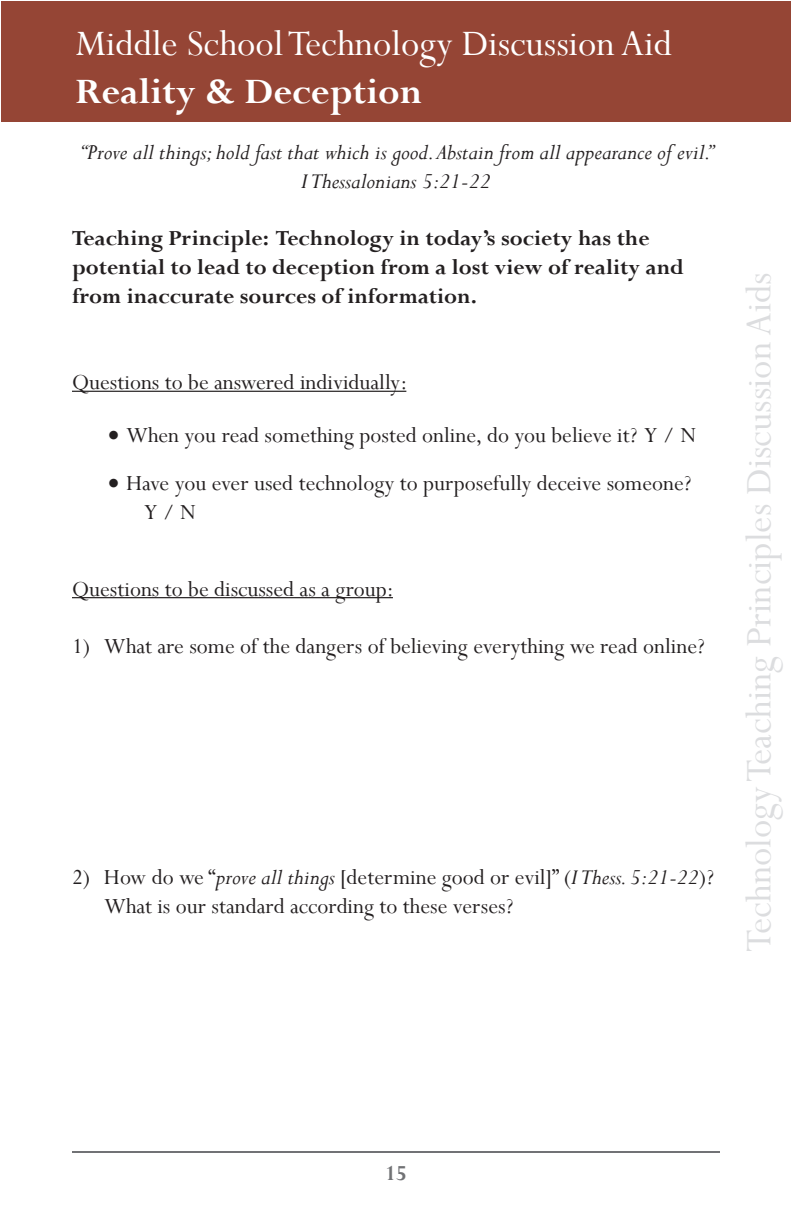
<style>
.page{position:relative;width:792px;height:1224px;background:#fff}
.page>*{position:absolute;margin:0;border:0;box-sizing:border-box;transform-origin:0 0}
.t1{font:40px "Perpetua";color:#dcdddf}
.Endnote_Text{font:40px "Perpetua";color:#fff}
.Endnote_Text-2{font:700 40px "Perpetua";color:#fff}
.Endnote_Text-3{font:24px/28.8px "Perpetua";color:#231f20}
.Endnote_Text-4{font:700 24px/28.8px "Perpetua";color:#231f20}
.Endnote_Text-5{font:italic 24px "Perpetua";color:#231f20}
.Bullets{font:24px "Perpetua";color:#231f20}
.t2{font:700 24px "Perpetua";color:#717275}
.s1{font-style:italic}
</style>
<div class="page">
<hr style="left:72px;top:1151px;width:648px;height:2px;background:#717275">
<hr style="left:72px;top:391px;width:334px;height:1px;background:#231f20">
<hr style="left:72px;top:597px;width:321px;height:1px;background:#231f20">
<div style="left:1px;top:1px;width:790px;height:120px;background:#954535"></div>
<p class="Endnote_Text" style="left:75px;top:18px;width:598px">Middle School Technology Discussion Aid</p>
<p class="Endnote_Text-2" style="left:75px;top:66px;width:348px">Reality &amp; Deception</p>
<p class="Endnote_Text-5" style="left:81px;top:137px;width:634px">“Prove all things; hold fast that which is good. Abstain from all appearance of evil.”</p>
<p class="Endnote_Text-5" style="left:301px;top:166px;width:191px">I Thessalonians 5:21-22</p>
<p class="Endnote_Text-4" style="left:72px;top:224px;width:613px">Teaching Principle: Technology in today’s society has the potential to lead to deception from a lost view of reality and from inaccurate sources of information.</p>
<p class="Endnote_Text-3" style="left:72px;top:368px;width:337px">Questions to be answered individually:</p>
<p class="Endnote_Text-3" style="left:108px;top:421px;width:590px">• When you read something posted online, do you believe it? Y / N</p>
<p class="Endnote_Text-3" style="left:108px;top:469px;width:585px">• Have you ever used technology to purposefully deceive someone?</p>
<p class="Bullets" style="left:144px;top:497px;width:54px">Y / N</p>
<p class="Endnote_Text-3" style="left:72px;top:574px;width:323px">Questions to be discussed as a group:</p>
<p class="Endnote_Text-3" style="left:72px;top:632px;width:634px">1) What are some of the dangers of believing everything we read online?</p>
<p class="Endnote_Text-3" style="left:104px;top:862px;width:611px;text-indent:-32px">2) How do we “<span class="s1">prove all things</span> [determine good or evil]” (<span class="s1">I Thess. 5:21-22</span>)?<br>What is our standard according to these verses?</p>
<p class="t1" style="left:734px;top:952px;width:681px;rotate:-90deg">Technology Teaching Principles Discussion Aids</p>
<p class="t2" style="left:385px;top:1158px;width:23px">15</p>
</div>
